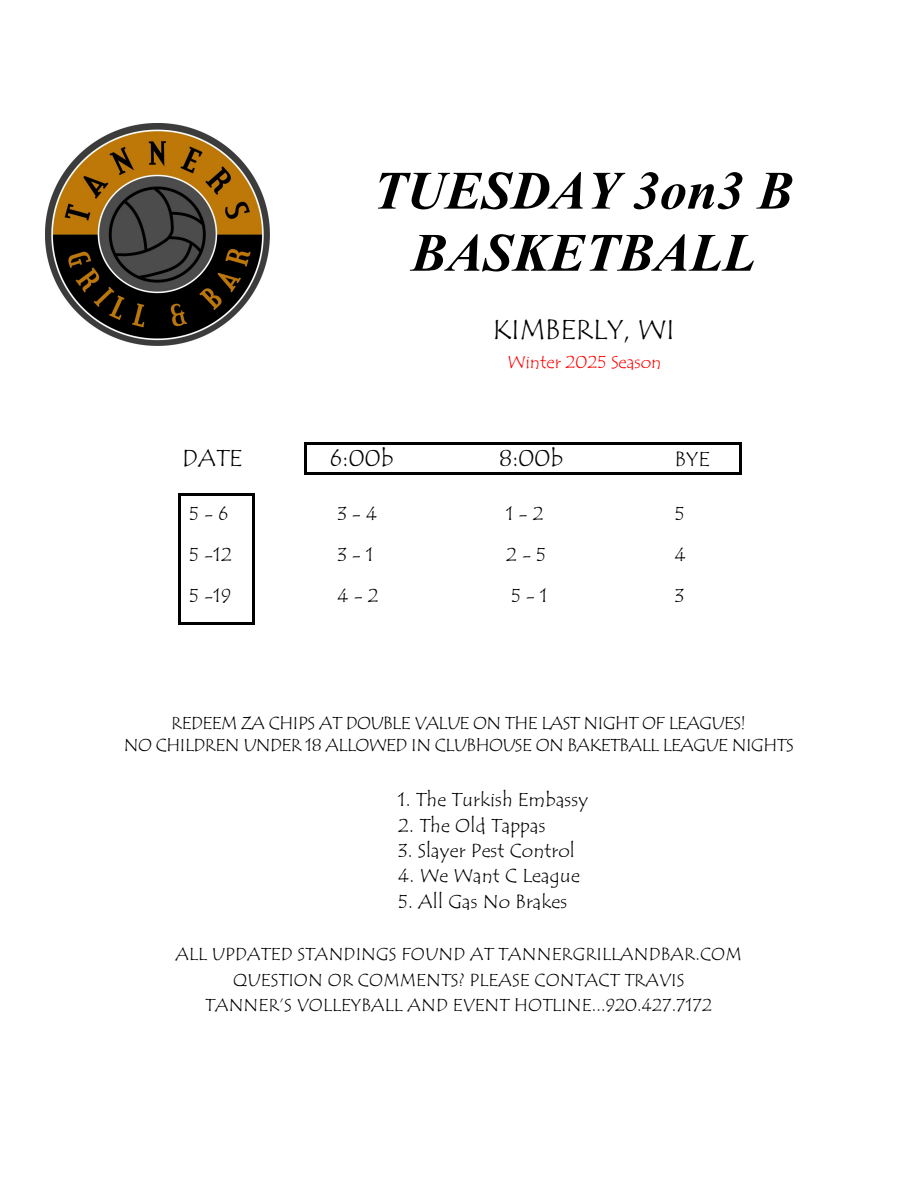
<style>
.page{position:relative;width:918px;height:1188px;background:#fff}
.page>*{position:absolute;margin:0;border:0;box-sizing:border-box;transform-origin:0 0}
.t1{font:italic 700 54px/62.1px "Times New Roman";color:#000;text-align:center}
.t2{font:28.5px "Tempus Sans ITC";color:#000}
.t3{font:24px "Tempus Sans ITC";letter-spacing:.005em;color:#000}
.t4{font:21px "Tempus Sans ITC";color:#000}
.t5{font:19.5px "Tempus Sans ITC";letter-spacing:.01em;color:#000}
.t6{font:18px/25.7px "Tempus Sans ITC";letter-spacing:.005em;color:#000;text-align:center}
.t7{font:18px/22.6px "Tempus Sans ITC";letter-spacing:-.03em;color:#000;text-align:center}
.t8{font:18px "Tempus Sans ITC";color:#f00}
</style>
<div class="page">
<hr style="left:305px;top:442px;width:2px;height:32px;background:#000">
<hr style="left:739px;top:442px;width:3px;height:32px;background:#000">
<hr style="left:305px;top:442px;width:437px;height:3px;background:#000">
<hr style="left:305px;top:472px;width:437px;height:3px;background:#000">
<hr style="left:178px;top:494px;width:3px;height:130px;background:#000">
<hr style="left:252px;top:494px;width:3px;height:130px;background:#000">
<hr style="left:178px;top:494px;width:77px;height:2px;background:#000">
<hr style="left:178px;top:622px;width:77px;height:2px;background:#000">
<img style="left:46px;top:124px;width:223px;height:221px">
<h1 class="t1" style="left:374px;top:165px;width:422px">TUESDAY 3on3 B<br>BASKETBALL</h1>
<h2 class="t2" style="left:492px;top:314px;width:184px">KIMBERLY, WI</h2>
<p class="t8" style="left:507px;top:352px;width:156px">Winter 2025 Season</p>
<h3 class="t3" style="left:182px;top:445px;width:61px">DATE</h3>
<h3 class="t3" style="left:331px;top:445px;width:64px">6:00b</h3>
<h3 class="t3" style="left:499px;top:445px;width:65px">8:00b</h3>
<p class="t4" style="left:675px;top:447px;width:36px">BYE</p>
<p class="t5" style="left:189px;top:503px;width:41px">5-6</p>
<p class="t5" style="left:337px;top:503px;width:41px">3 - 4</p>
<p class="t5" style="left:506px;top:503px;width:39px">1 - 2</p>
<p class="t5" style="left:675px;top:503px;width:11px">5</p>
<p class="t5" style="left:189px;top:544px;width:44px">5 -12</p>
<p class="t5" style="left:338px;top:544px;width:37px">3 - 1</p>
<p class="t5" style="left:506px;top:544px;width:41px">2 - 5</p>
<p class="t5" style="left:675px;top:544px;width:13px">4</p>
<p class="t5" style="left:189px;top:584px;width:43px">5 -19</p>
<p class="t5" style="left:338px;top:584px;width:43px">4-2</p>
<p class="t5" style="left:511px;top:584px;width:38px">5 - 1</p>
<p class="t5" style="left:675px;top:584px;width:11px">3</p>
<p class="t7" style="left:124px;top:712px;width:671px">REDEEM ZA CHIPS AT DOUBLE VALUE ON THE LAST NIGHT OF LEAGUES!<br>NO CHILDREN UNDER 18 ALLOWED IN CLUBHOUSE ON BAKETBALL LEAGUE NIGHTS</p>
<p class="t5" style="left:398px;top:789px;width:191px">1. The Turkish Embassy</p>
<p class="t5" style="left:398px;top:814px;width:149px">2. The Old Tappas</p>
<p class="t5" style="left:398px;top:840px;width:178px">3. Slayer Pest Control</p>
<p class="t5" style="left:398px;top:865px;width:183px">4. We Want C League</p>
<p class="t5" style="left:398px;top:890px;width:170px">5. All Gas No Brakes</p>
<p class="t6" style="left:176px;top:942px;width:568px">ALL UPDATED STANDINGS FOUND AT TANNERGRILLANDBAR.COM<br>QUESTION OR COMMENTS? PLEASE CONTACT TRAVIS<br>TANNER’S VOLLEYBALL AND EVENT HOTLINE...920.427.7172</p>
</div>
